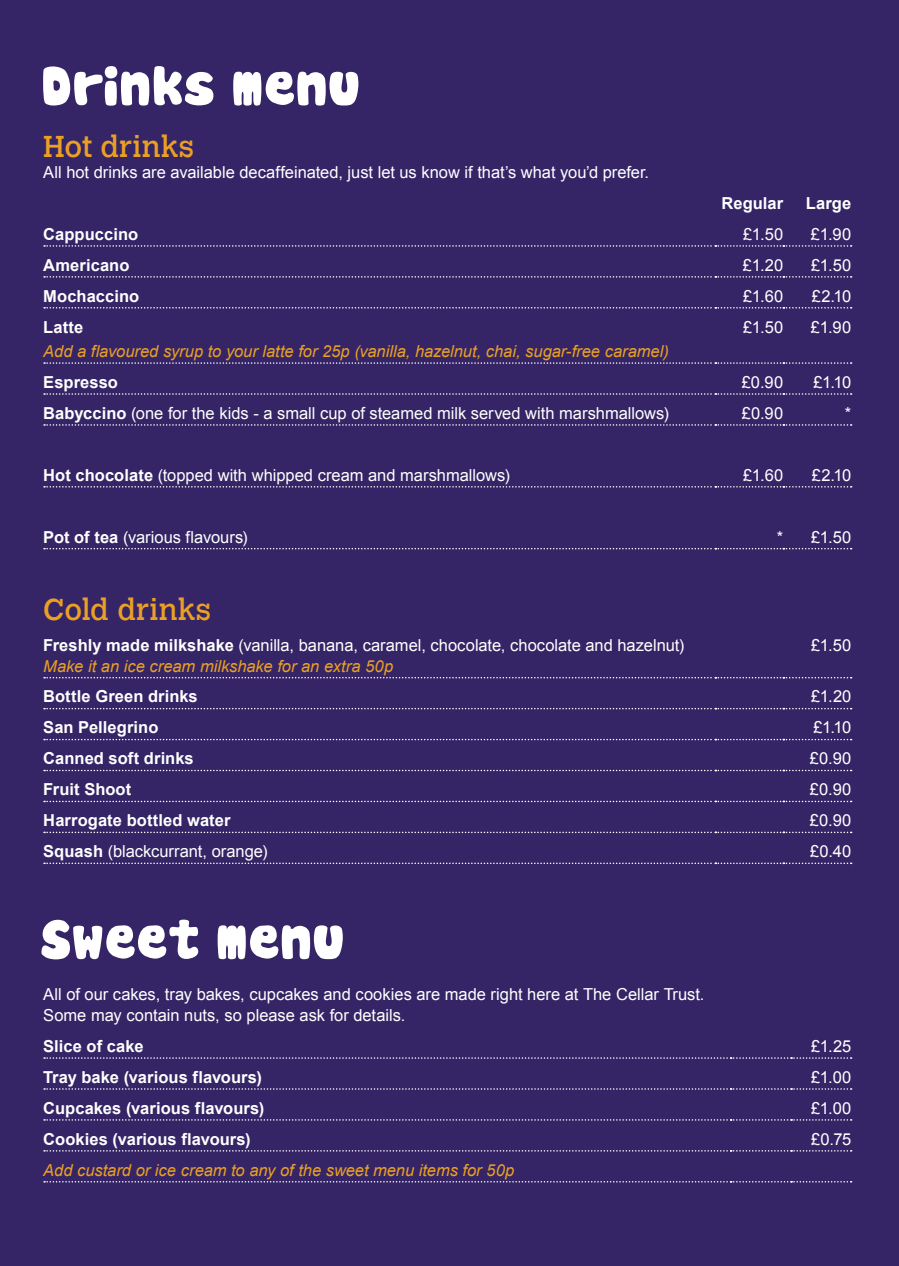
<style>
.page{position:relative;width:899px;height:1266px;background:#352566}
.page>*{position:absolute;margin:0;border:0;box-sizing:border-box;transform-origin:0 0}
.t1{font:54px "Cookies";color:#fff}
.t2{font:30px "Calvert";letter-spacing:.005em;color:#eaa025}
.t3{font:16.5px/20.7px "Arial";color:#fff}
.t4{font:700 16.5px "Arial";letter-spacing:.005em;color:#fff}
.t5{font:italic 16.5px "Arial";letter-spacing:-.005em;color:#eaa025}
.s1{font-weight:700}
.s2{font-style:italic;color:#eaa025}
</style>
<div class="page">
<svg style="left:44px;top:1057px;width:807px;height:2px"></svg>
<svg style="left:44px;top:1088px;width:807px;height:2px"></svg>
<svg style="left:44px;top:1119px;width:807px;height:2px"></svg>
<svg style="left:44px;top:1150px;width:807px;height:2px"></svg>
<svg style="left:44px;top:1181px;width:807px;height:1px"></svg>
<svg style="left:44px;top:245px;width:807px;height:2px"></svg>
<svg style="left:44px;top:276px;width:807px;height:2px"></svg>
<svg style="left:44px;top:307px;width:807px;height:2px"></svg>
<svg style="left:44px;top:424px;width:807px;height:2px"></svg>
<svg style="left:44px;top:486px;width:807px;height:2px"></svg>
<svg style="left:44px;top:548px;width:807px;height:1px"></svg>
<svg style="left:44px;top:362px;width:807px;height:2px"></svg>
<svg style="left:44px;top:393px;width:807px;height:2px"></svg>
<svg style="left:44px;top:677px;width:807px;height:1px"></svg>
<svg style="left:44px;top:708px;width:807px;height:1px"></svg>
<svg style="left:44px;top:739px;width:807px;height:1px"></svg>
<svg style="left:44px;top:770px;width:807px;height:1px"></svg>
<svg style="left:44px;top:801px;width:807px;height:1px"></svg>
<svg style="left:44px;top:832px;width:807px;height:1px"></svg>
<svg style="left:44px;top:863px;width:807px;height:1px"></svg>
<h1 class="t1" style="left:41px;top:62px;width:322px">Drinks menu</h1>
<h2 class="t2" style="left:43px;top:129px;width:152px">Hot drinks</h2>
<p class="t3" style="left:43px;top:162px;width:607px">All hot drinks are available decaffeinated, just let us know if that’s what you’d prefer.</p>
<p class="t4" style="left:721px;top:192px;width:63px">Regular</p>
<p class="t4" style="left:806px;top:192px;width:47px">Large</p>
<p class="t4" style="left:43px;top:223px;width:96px">Cappuccino</p>
<p class="t3" style="left:743px;top:224px;width:42px">£1.50</p>
<p class="t3" style="left:811px;top:224px;width:42px">£1.90</p>
<p class="t4" style="left:43px;top:254px;width:88px">Americano</p>
<p class="t3" style="left:743px;top:255px;width:42px">£1.20</p>
<p class="t3" style="left:811px;top:255px;width:42px">£1.50</p>
<p class="t4" style="left:43px;top:285px;width:97px">Mochaccino</p>
<p class="t3" style="left:743px;top:286px;width:42px">£1.60</p>
<p class="t3" style="left:812px;top:286px;width:41px">£2.10</p>
<p class="t4" style="left:43px;top:316px;width:42px">Latte</p>
<p class="t3" style="left:743px;top:317px;width:42px">£1.50</p>
<p class="t3" style="left:811px;top:317px;width:42px">£1.90</p>
<p class="t5" style="left:43px;top:340px;width:627px">Add a flavoured syrup to your latte for 25p (vanilla, hazelnut, chai, sugar-free caramel)</p>
<p class="t4" style="left:43px;top:371px;width:76px">Espresso</p>
<p class="t3" style="left:742px;top:372px;width:43px">£0.90</p>
<p class="t3" style="left:813px;top:372px;width:39px">£1.10</p>
<p class="t3" style="left:43px;top:403px;width:627px"><span class="s1">Babyccino</span> (one for the kids - a small cup of steamed milk served with marshmallows)</p>
<p class="t3" style="left:742px;top:403px;width:43px">£0.90</p>
<p class="t3" style="left:845px;top:403px;width:8px">*</p>
<p class="t3" style="left:43px;top:465px;width:468px"><span class="s1">Hot chocolate</span> (topped with whipped cream and marshmallows)</p>
<p class="t3" style="left:743px;top:465px;width:42px">£1.60</p>
<p class="t3" style="left:812px;top:465px;width:41px">£2.10</p>
<p class="t3" style="left:43px;top:527px;width:206px"><span class="s1">Pot of tea</span> (various flavours)</p>
<p class="t3" style="left:777px;top:527px;width:76px">* £1.50</p>
<h2 class="t2" style="left:43px;top:592px;width:169px">Cold drinks</h2>
<p class="t3" style="left:43px;top:635px;width:642px"><span class="s1">Freshly made milkshake</span> (vanilla, banana, caramel, chocolate, chocolate and hazelnut)<br><span class="s2">Make it an ice cream milkshake for an extra 50p</span></p>
<p class="t3" style="left:811px;top:635px;width:42px">£1.50</p>
<p class="t4" style="left:43px;top:686px;width:156px">Bottle Green drinks</p>
<p class="t3" style="left:811px;top:686px;width:42px">£1.20</p>
<p class="t4" style="left:43px;top:717px;width:117px">San Pellegrino</p>
<p class="t3" style="left:813px;top:717px;width:39px">£1.10</p>
<p class="t4" style="left:43px;top:748px;width:152px">Canned soft drinks</p>
<p class="t3" style="left:810px;top:748px;width:43px">£0.90</p>
<p class="t4" style="left:43px;top:779px;width:89px">Fruit Shoot</p>
<p class="t3" style="left:810px;top:779px;width:43px">£0.90</p>
<p class="t4" style="left:43px;top:810px;width:189px">Harrogate bottled water</p>
<p class="t3" style="left:810px;top:810px;width:43px">£0.90</p>
<p class="t3" style="left:43px;top:841px;width:226px"><span class="s1">Squash</span> (blackcurrant, orange)</p>
<p class="t3" style="left:810px;top:841px;width:43px">£0.40</p>
<h1 class="t1" style="left:41px;top:916px;width:306px">Sweet menu</h1>
<p class="t3" style="left:43px;top:984px;width:663px">All of our cakes, tray bakes, cupcakes and cookies are made right here at The Cellar Trust.<br>Some may contain nuts, so please ask for details.</p>
<p class="t4" style="left:43px;top:1035px;width:102px">Slice of cake</p>
<p class="t3" style="left:811px;top:1036px;width:42px">£1.25</p>
<p class="t4" style="left:43px;top:1066px;width:220px">Tray bake (various flavours)</p>
<p class="t3" style="left:811px;top:1067px;width:42px">£1.00</p>
<p class="t4" style="left:43px;top:1097px;width:222px">Cupcakes (various flavours)</p>
<p class="t3" style="left:811px;top:1098px;width:42px">£1.00</p>
<p class="t4" style="left:43px;top:1128px;width:209px">Cookies (various flavours)</p>
<p class="t3" style="left:811px;top:1129px;width:42px">£0.75</p>
<p class="t5" style="left:43px;top:1159px;width:472px">Add custard or ice cream to any of the sweet menu items for 50p</p>
</div>
